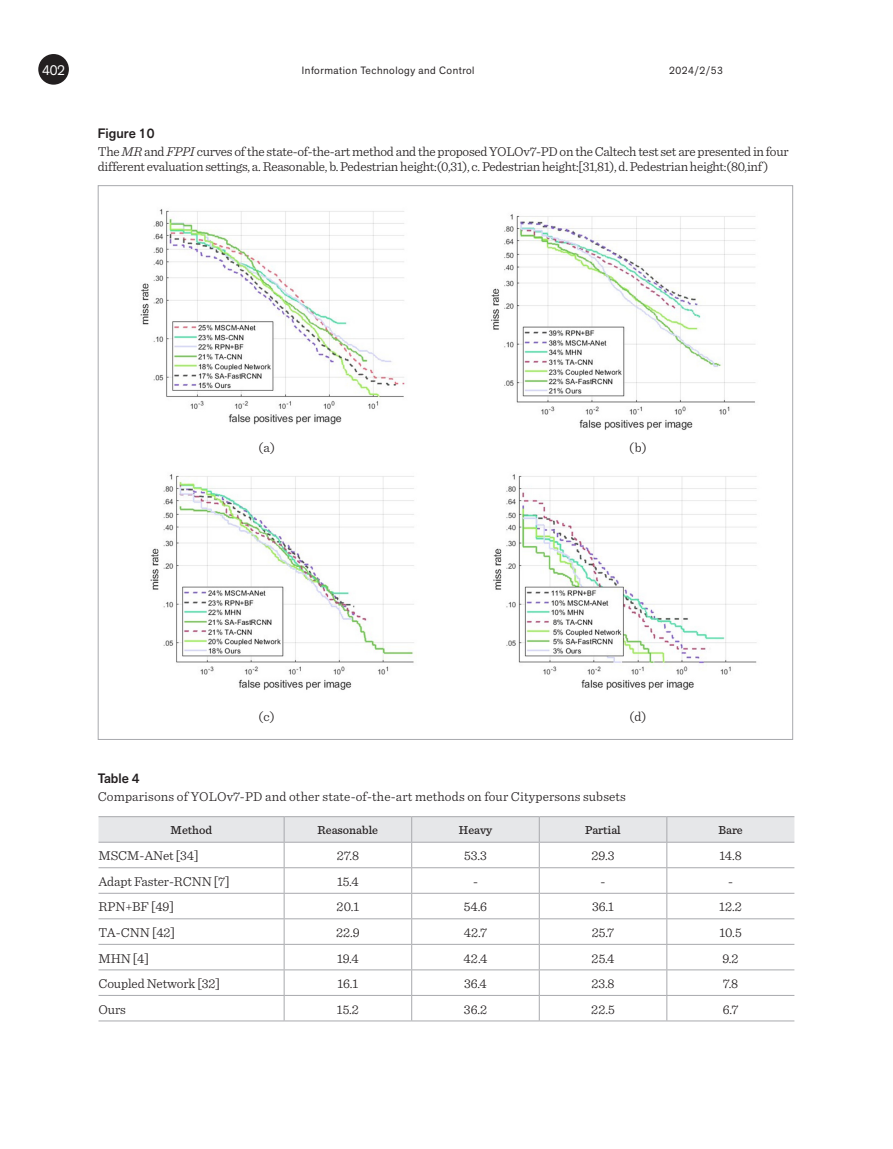
<style>
.page{position:relative;width:893px;height:1149px;background:#fff}
.page>*{position:absolute;margin:0;border:0;box-sizing:border-box;transform-origin:0 0}
.t1{font:14.1px "Akzid Grtsk Next";color:#fff}
.Pav_pavadin{font:300 13.5px/15.8px "Sentinel";letter-spacing:-.02em;color:#231f20}
.Body_Text{font:300 13.5px "Sentinel";letter-spacing:-.01em;color:#231f20}
.Pav_pavadin-2{font:300 13.5px "Sentinel";letter-spacing:.01em;color:#231f20}
.Pav_nr{font:500 13.5px "Akzid Grtsk Next";color:#231f20}
.lent_kepure_inform{font:500 12px "Sentinel";color:#231f20}
.t2{font:10.5px "Akzid Grtsk Next";letter-spacing:.05em;color:#231f20}
.s1{font-style:italic}
</style>
<div class="page">
<div style="left:38px;top:54px;width:31px;height:31px;background:#231f20;border-radius:50%"></div>
<svg style="left:99px;top:816px;width:695px;height:204px"></svg>
<hr style="left:99px;top:1020px;width:185px;height:1px;background:#a8a9ad">
<hr style="left:284px;top:1020px;width:128px;height:1px;background:#a8a9ad">
<hr style="left:412px;top:1020px;width:127px;height:1px;background:#a8a9ad">
<hr style="left:539px;top:1020px;width:128px;height:1px;background:#a8a9ad">
<hr style="left:667px;top:1020px;width:127px;height:1px;background:#a8a9ad">
<img style="left:140px;top:209px;width:265px;height:216px">
<img style="left:491px;top:214px;width:265px;height:216px">
<img style="left:150px;top:474px;width:264px;height:216px">
<img style="left:493px;top:474px;width:264px;height:216px">
<p class="t1" style="left:42px;top:61px;width:24px">402</p>
<p class="t2" style="left:302px;top:63px;width:174px">Information Technology and Control</p>
<p class="t2" style="left:669px;top:63px;width:55px">2024/2/53</p>
<p class="Pav_nr" style="left:98px;top:124px;width:58px">Figure 10</p>
<p class="Pav_pavadin" style="left:98px;top:142px;width:692px">The <span class="s1">MR</span> and <span class="s1">FPPI</span> curves of the state-of-the-art method and the proposed YOLOv7-PD on the Caltech test set are presented in four different evaluation settings, a. Reasonable, b. Pedestrian height:(0,31), c. Pedestrian height:[31,81), d. Pedestrian height:(80,inf )</p>
<p class="Pav_pavadin" style="left:258px;top:438px;width:18px">(a)</p>
<p class="Pav_pavadin" style="left:629px;top:438px;width:19px">(b)</p>
<p class="Pav_pavadin" style="left:259px;top:707px;width:18px">(c)</p>
<p class="Pav_pavadin" style="left:629px;top:707px;width:19px">(d)</p>
<p class="Pav_nr" style="left:98px;top:769px;width:43px">Table 4</p>
<p class="Pav_pavadin-2" style="left:98px;top:786px;width:530px">Comparisons of YOLOv7-PD and other state-of-the-art methods on four Citypersons subsets</p>
<p class="lent_kepure_inform" style="left:171px;top:820px;width:43px">Method</p>
<p class="lent_kepure_inform" style="left:318px;top:820px;width:62px">Reasonable</p>
<p class="lent_kepure_inform" style="left:459px;top:820px;width:35px">Heavy</p>
<p class="lent_kepure_inform" style="left:585px;top:820px;width:37px">Partial</p>
<p class="lent_kepure_inform" style="left:718px;top:820px;width:26px">Bare</p>
<p class="Body_Text" style="left:99px;top:845px;width:102px">MSCM-ANet [34]</p>
<p class="Body_Text" style="left:337px;top:845px;width:24px">27.8</p>
<p class="Body_Text" style="left:464px;top:845px;width:24px">53.3</p>
<p class="Body_Text" style="left:592px;top:845px;width:25px">29.3</p>
<p class="Body_Text" style="left:719px;top:845px;width:24px">14.8</p>
<p class="Body_Text" style="left:99px;top:871px;width:133px">Adapt Faster-RCNN [7]</p>
<p class="Body_Text" style="left:337px;top:871px;width:23px">15.4</p>
<p class="Body_Text" style="left:473px;top:871px;width:6px">-</p>
<p class="Body_Text" style="left:601px;top:871px;width:6px">-</p>
<p class="Body_Text" style="left:728px;top:871px;width:6px">-</p>
<p class="Body_Text" style="left:99px;top:896px;width:77px">RPN+BF [49]</p>
<p class="Body_Text" style="left:337px;top:896px;width:24px">20.1</p>
<p class="Body_Text" style="left:464px;top:896px;width:25px">54.6</p>
<p class="Body_Text" style="left:592px;top:896px;width:23px">36.1</p>
<p class="Body_Text" style="left:719px;top:896px;width:24px">12.2</p>
<p class="Body_Text" style="left:99px;top:922px;width:78px">TA-CNN [42]</p>
<p class="Body_Text" style="left:336px;top:922px;width:25px">22.9</p>
<p class="Body_Text" style="left:464px;top:922px;width:25px">42.7</p>
<p class="Body_Text" style="left:592px;top:922px;width:24px">25.7</p>
<p class="Body_Text" style="left:719px;top:922px;width:24px">10.5</p>
<p class="Body_Text" style="left:99px;top:947px;width:52px">MHN [4]</p>
<p class="Body_Text" style="left:337px;top:947px;width:23px">19.4</p>
<p class="Body_Text" style="left:464px;top:947px;width:25px">42.4</p>
<p class="Body_Text" style="left:592px;top:947px;width:24px">25.4</p>
<p class="Body_Text" style="left:722px;top:947px;width:18px">9.2</p>
<p class="Body_Text" style="left:99px;top:973px;width:123px">Coupled Network [32]</p>
<p class="Body_Text" style="left:337px;top:973px;width:22px">16.1</p>
<p class="Body_Text" style="left:464px;top:973px;width:24px">36.4</p>
<p class="Body_Text" style="left:591px;top:973px;width:25px">23.8</p>
<p class="Body_Text" style="left:723px;top:973px;width:17px">7.8</p>
<p class="Body_Text" style="left:99px;top:998px;width:29px">Ours</p>
<p class="Body_Text" style="left:337px;top:998px;width:24px">15.2</p>
<p class="Body_Text" style="left:464px;top:998px;width:25px">36.2</p>
<p class="Body_Text" style="left:591px;top:998px;width:25px">22.5</p>
<p class="Body_Text" style="left:723px;top:998px;width:17px">6.7</p>
</div>
